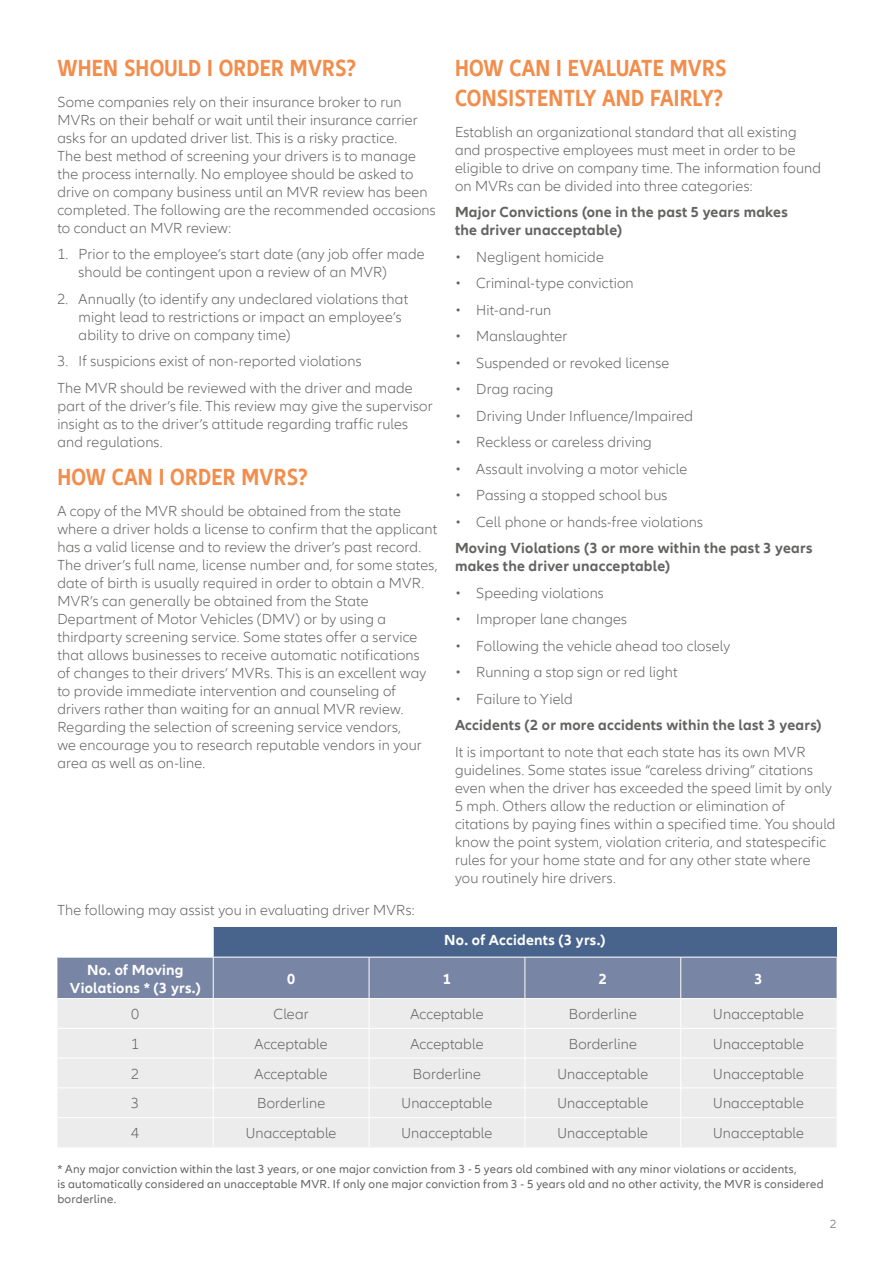
<style>
.page{position:relative;width:893px;height:1263px;background:#fff}
.page>*{position:absolute;margin:0;border:0;box-sizing:border-box;transform-origin:0 0}
.t1{font:700 condensed 24px/30px "Allianz Neo";letter-spacing:.01em;color:#f28d4c}
.t2{font:300 15px/18px "Allianz Neo";letter-spacing:.01em;color:#636362}
.t3{font:700 15px/18px "Allianz Neo";letter-spacing:.015em;color:#636362}
.t4{font:700 15px/18px "Allianz Neo";letter-spacing:.015em;color:#fff;text-align:center}
.t5{font:12px/15px "Allianz Neo";letter-spacing:.02em;color:#636362}
.t6{font:300 12px "Allianz Neo";color:#636362}
</style>
<div class="page">
<div style="left:213px;top:927px;width:624px;height:30px;background:#48648c"></div>
<div style="left:57px;top:1029px;width:780px;height:118px;background:#ececed"></div>
<hr style="left:213px;top:927px;width:1px;height:30px;background:#fff">
<svg style="left:57px;top:957px;width:780px;height:71px;background:#adb4c6"></svg>
<hr style="left:213px;top:1028px;width:1px;height:30px;background:#fff">
<hr style="left:369px;top:1028px;width:1px;height:30px;background:#fff">
<hr style="left:525px;top:1028px;width:1px;height:30px;background:#fff">
<hr style="left:680px;top:1028px;width:1px;height:30px;background:#fff">
<hr style="left:57px;top:1058px;width:156px;height:1px;background:#fff">
<hr style="left:213px;top:1058px;width:156px;height:1px;background:#fff">
<hr style="left:213px;top:1058px;width:1px;height:30px;background:#fff">
<hr style="left:369px;top:1058px;width:156px;height:1px;background:#fff">
<hr style="left:369px;top:1058px;width:1px;height:30px;background:#fff">
<hr style="left:525px;top:1058px;width:156px;height:1px;background:#fff">
<hr style="left:525px;top:1058px;width:1px;height:30px;background:#fff">
<hr style="left:681px;top:1058px;width:156px;height:1px;background:#fff">
<hr style="left:680px;top:1058px;width:1px;height:30px;background:#fff">
<hr style="left:57px;top:1087px;width:156px;height:1px;background:#fff">
<hr style="left:213px;top:1087px;width:156px;height:1px;background:#fff">
<hr style="left:369px;top:1087px;width:156px;height:1px;background:#fff">
<hr style="left:525px;top:1087px;width:156px;height:1px;background:#fff">
<hr style="left:681px;top:1087px;width:156px;height:1px;background:#fff">
<hr style="left:57px;top:1117px;width:156px;height:1px;background:#fff">
<hr style="left:213px;top:1117px;width:156px;height:1px;background:#fff">
<svg style="left:213px;top:1088px;width:1px;height:59px"></svg>
<hr style="left:369px;top:1117px;width:156px;height:1px;background:#fff">
<svg style="left:369px;top:1088px;width:1px;height:59px"></svg>
<hr style="left:525px;top:1117px;width:156px;height:1px;background:#fff">
<svg style="left:525px;top:1088px;width:1px;height:59px"></svg>
<hr style="left:681px;top:1117px;width:156px;height:1px;background:#fff">
<svg style="left:680px;top:1088px;width:1px;height:59px"></svg>
<h1 class="t1" style="left:57px;top:53px;width:300px">WHEN SHOULD I ORDER MVRS?</h1>
<p class="t2" style="left:57px;top:93px;width:380px">Some companies rely on their insurance broker to run MVRs on their behalf or wait until their insurance carrier asks for an updated driver list. This is a risky practice.<br>The best method of screening your drivers is to manage the process internally. No employee should be asked to drive on company business until an MVR review has been completed. The following are the recommended occasions to conduct an MVR review:</p>
<p class="t2" style="left:79px;top:245px;width:348px;text-indent:-21px">1. Prior to the employee’s start date (any job offer made should be contingent upon a review of an MVR)</p>
<p class="t2" style="left:79px;top:290px;width:331px;text-indent:-21px">2. Annually (to identify any undeclared violations that might lead to restrictions or impact an employee’s ability to drive on company time)</p>
<p class="t2" style="left:57px;top:348px;width:357px;line-height:26.5px">3. If suspicions exist of non-reported violations<br>The MVR should be reviewed with the driver and made</p>
<p class="t2" style="left:57px;top:397px;width:377px">part of the driver’s file. This review may give the supervisor insight as to the driver’s attitude regarding traffic rules and regulations.</p>
<h1 class="t1" style="left:57px;top:463px;width:252px">HOW CAN I ORDER MVRS?</h1>
<p class="t2" style="left:57px;top:502px;width:382px">A copy of the MVR should be obtained from the state where a driver holds a license to confirm that the applicant has a valid license and to review the driver’s past record.<br>The driver’s full name, license number and, for some states, date of birth is usually required in order to obtain a MVR.<br>MVR’s can generally be obtained from the State Department of Motor Vehicles (DMV) or by using a thirdparty screening service. Some states offer a service that allows businesses to receive automatic notifications<br>of changes to their drivers’ MVRs. This is an excellent way to provide immediate intervention and counseling of drivers rather than waiting for an annual MVR review.<br>Regarding the selection of screening service vendors,<br>we encourage you to research reputable vendors in your area as well as on-line.</p>
<p class="t2" style="left:57px;top:901px;width:359px">The following may assist you in evaluating driver MVRs:</p>
<h1 class="t1" style="left:455px;top:53px;width:273px">HOW CAN I EVALUATE MVRS<br>CONSISTENTLY AND FAIRLY?</h1>
<p class="t2" style="left:455px;top:123px;width:368px">Establish an organizational standard that all existing and prospective employees must meet in order to be eligible to drive on company time. The information found on MVRs can be divided into three categories:</p>
<p class="t3" style="left:455px;top:203px;width:334px">Major Convictions (one in the past 5 years makes the driver unacceptable)</p>
<p class="t2" style="left:455px;top:248px;width:150px">• Negligent homicide</p>
<p class="t2" style="left:455px;top:274px;width:180px">• Criminal-type conviction</p>
<p class="t2" style="left:455px;top:301px;width:98px">• Hit-and-run</p>
<p class="t2" style="left:455px;top:327px;width:114px">• Manslaughter</p>
<p class="t2" style="left:455px;top:354px;width:216px">• Suspended or revoked license</p>
<p class="t2" style="left:455px;top:380px;width:100px">• Drag racing</p>
<p class="t2" style="left:455px;top:407px;width:240px">• Driving Under Influence/Impaired</p>
<p class="t2" style="left:455px;top:433px;width:198px">• Reckless or careless driving</p>
<p class="t2" style="left:455px;top:460px;width:234px">• Assault involving a motor vehicle</p>
<p class="t2" style="left:455px;top:486px;width:214px">• Passing a stopped school bus</p>
<p class="t2" style="left:455px;top:513px;width:250px">• Cell phone or hands-free violations</p>
<p class="t3" style="left:455px;top:539px;width:359px">Moving Violations (3 or more within the past 3 years makes the driver unacceptable)</p>
<p class="t2" style="left:455px;top:584px;width:150px">• Speeding violations</p>
<p class="t2" style="left:455px;top:611px;width:174px">• Improper lane changes</p>
<p class="t2" style="left:455px;top:637px;width:277px">• Following the vehicle ahead too closely</p>
<p class="t2" style="left:455px;top:664px;width:224px">• Running a stop sign or red light</p>
<p class="t2" style="left:455px;top:690px;width:119px">• Failure to Yield</p>
<p class="t3" style="left:455px;top:716px;width:368px">Accidents (2 or more accidents within the last 3 years)</p>
<p class="t2" style="left:455px;top:743px;width:382px">It is important to note that each state has its own MVR guidelines. Some states issue “careless driving” citations even when the driver has exceeded the speed limit by only 5 mph. Others allow the reduction or elimination of citations by paying fines within a specified time. You should know the point system, violation criteria, and statespecific rules for your home state and for any other state where you routinely hire drivers.</p>
<p class="t4" style="left:444px;top:931px;width:163px">No. of Accidents (3 yrs.)</p>
<p class="t4" style="left:70px;top:961px;width:132px">No. of Moving<br>Violations * (3 yrs.)</p>
<p class="t4" style="left:287px;top:970px;width:10px">0</p>
<p class="t4" style="left:443px;top:970px;width:10px">1</p>
<p class="t4" style="left:599px;top:970px;width:10px">2</p>
<p class="t4" style="left:755px;top:970px;width:10px">3</p>
<p class="t2" style="left:131px;top:1006px;width:10px">0</p>
<p class="t2" style="left:274px;top:1006px;width:37px">Clear</p>
<p class="t2" style="left:410px;top:1006px;width:75px">Acceptable</p>
<p class="t2" style="left:569px;top:1006px;width:70px">Borderline</p>
<p class="t2" style="left:713px;top:1006px;width:92px">Unacceptable</p>
<p class="t2" style="left:131px;top:1035px;width:10px">1</p>
<p class="t2" style="left:255px;top:1035px;width:75px">Acceptable</p>
<p class="t2" style="left:410px;top:1035px;width:75px">Acceptable</p>
<p class="t2" style="left:569px;top:1035px;width:70px">Borderline</p>
<p class="t2" style="left:713px;top:1035px;width:92px">Unacceptable</p>
<p class="t2" style="left:131px;top:1065px;width:10px">2</p>
<p class="t2" style="left:255px;top:1065px;width:75px">Acceptable</p>
<p class="t2" style="left:413px;top:1065px;width:70px">Borderline</p>
<p class="t2" style="left:557px;top:1065px;width:92px">Unacceptable</p>
<p class="t2" style="left:713px;top:1065px;width:92px">Unacceptable</p>
<p class="t2" style="left:131px;top:1095px;width:10px">3</p>
<p class="t2" style="left:257px;top:1095px;width:70px">Borderline</p>
<p class="t2" style="left:402px;top:1095px;width:92px">Unacceptable</p>
<p class="t2" style="left:557px;top:1095px;width:92px">Unacceptable</p>
<p class="t2" style="left:713px;top:1095px;width:92px">Unacceptable</p>
<p class="t2" style="left:131px;top:1125px;width:10px">4</p>
<p class="t2" style="left:246px;top:1125px;width:92px">Unacceptable</p>
<p class="t2" style="left:402px;top:1125px;width:92px">Unacceptable</p>
<p class="t2" style="left:557px;top:1125px;width:92px">Unacceptable</p>
<p class="t2" style="left:713px;top:1125px;width:92px">Unacceptable</p>
<p class="t5" style="left:57px;top:1162px;width:768px">* Any major conviction within the last 3 years, or one major conviction from 3 - 5 years old combined with any minor violations or accidents,<br>is automatically considered an unacceptable MVR. If only one major conviction from 3 - 5 years old and no other activity, the MVR is considered borderline.</p>
<p class="t6" style="left:830px;top:1217px;width:8px">2</p>
</div>
